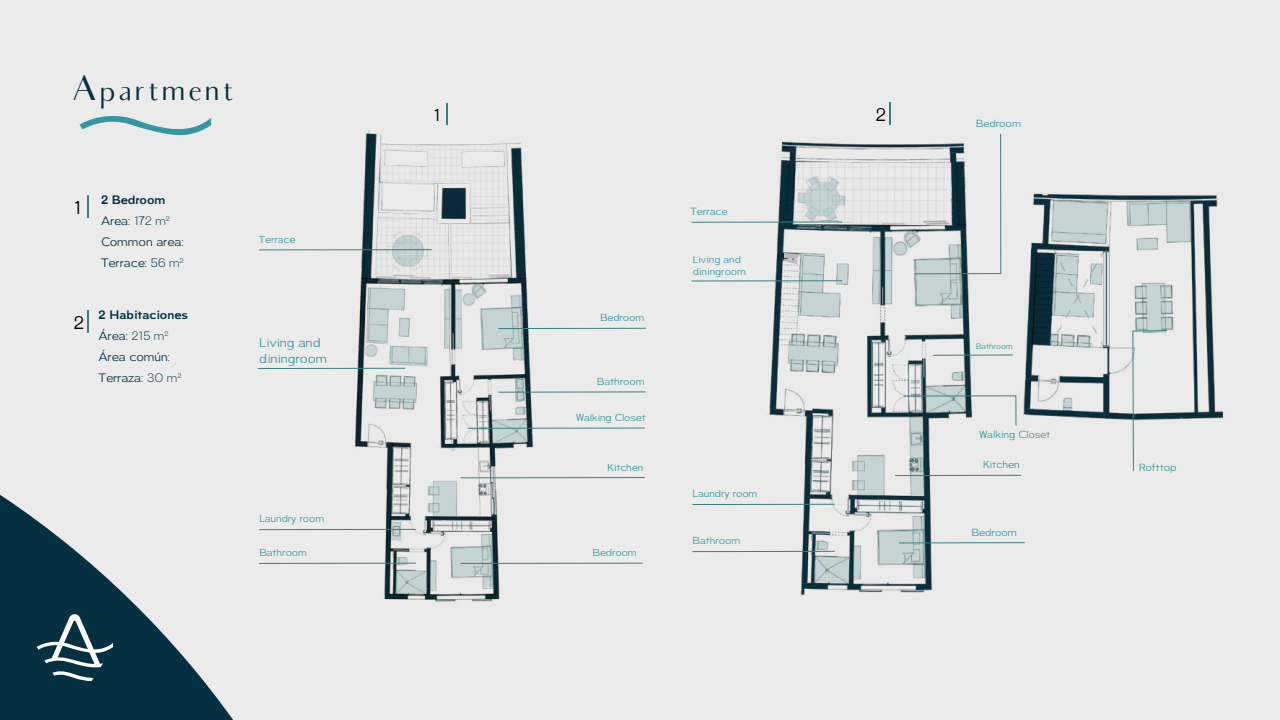
<style>
.page{position:relative;width:1280px;height:720px;background:#ebebeb}
.page>*{position:absolute;margin:0;border:0;box-sizing:border-box;transform-origin:0 0}
.t1{font:34.7px "Audrey";letter-spacing:-.025em;color:#043041}
.t2{font:18.1px "Aurel";color:#000}
.t3{font:16.8px "Aurel";color:#000}
.t4{font:12.7px/15.2px "Aurel";color:#3396a0}
.t5{font:12px/21px "Aurel";color:#043041}
.t6{font:10.2px "Aurel";color:#3396a0}
.t7{font:10px "Aurel";color:#3396a0}
.t8{font:9.9px/11.9px "Aurel";color:#3396a0}
.t9{font:7.8px "Aurel";color:#3396a0}
.s1{font-weight:700}
.s2{font-weight:300}
</style>
<div class="page">
<img style="left:757px;top:102px;width:467px;height:494px">
<svg style="left:1063px;top:398px;width:9px;height:13px"></svg>
<svg style="left:1050px;top:334px;width:41px;height:13px"></svg>
<svg style="left:1052px;top:253px;width:50px;height:64px"></svg>
<svg style="left:1052px;top:200px;width:55px;height:44px;background:#c0cece"></svg>
<svg style="left:1126px;top:201px;width:65px;height:49px"></svg>
<hr style="left:895px;top:475px;width:126px;height:1px;background:#388080">
<hr style="left:899px;top:543px;width:126px;height:1px;background:#388080">
<hr style="left:692px;top:551px;width:143px;height:1px;background:#388080">
<hr style="left:692px;top:504px;width:143px;height:1px;background:#388080">
<hr style="left:933px;top:355px;width:80px;height:1px;background:#388080">
<hr style="left:692px;top:281px;width:150px;height:1px;background:#388080">
<hr style="left:692px;top:222px;width:150px;height:1px;background:#388080">
<svg style="left:783px;top:253px;width:66px;height:64px"></svg>
<svg style="left:873px;top:237px;width:19px;height:67px"></svg>
<svg style="left:789px;top:334px;width:50px;height:38px;background:#b9c7c7"></svg>
<svg style="left:894px;top:242px;width:13px;height:13px"></svg>
<svg style="left:904px;top:133px;width:97px;height:185px"></svg>
<svg style="left:903px;top:372px;width:113px;height:123px"></svg>
<svg style="left:852px;top:455px;width:32px;height:40px"></svg>
<svg style="left:878px;top:516px;width:48px;height:61px"></svg>
<svg style="left:814px;top:541px;width:47px;height:42px"></svg>
<svg style="left:798px;top:176px;width:48px;height:46px"></svg>
<img style="left:339px;top:129px;width:225px;height:473px">
<svg style="left:515px;top:378px;width:10px;height:23px"></svg>
<div style="left:392px;top:235px;width:32px;height:32px;background:#c0cfcf;border-radius:50%"></div>
<svg style="left:367px;top:288px;width:60px;height:77px"></svg>
<div style="left:463px;top:294px;width:11px;height:11px;background:#c5d3d3;border-radius:50%"></div>
<svg style="left:444px;top:289px;width:7px;height:59px"></svg>
<div style="left:455px;top:290px;width:6px;height:58px;background:#c5d4d4"></div>
<svg style="left:373px;top:375px;width:44px;height:34px"></svg>
<svg style="left:472px;top:284px;width:52px;height:76px"></svg>
<div style="left:366px;top:345px;width:11px;height:11px;background:#c5d3d3;border-radius:50%"></div>
<svg style="left:491px;top:407px;width:36px;height:36px"></svg>
<svg style="left:428px;top:481px;width:29px;height:35px"></svg>
<svg style="left:391px;top:522px;width:10px;height:17px"></svg>
<svg style="left:451px;top:534px;width:42px;height:54px"></svg>
<div style="left:430px;top:560px;width:6px;height:29px;background:#c5d4d4"></div>
<svg style="left:396px;top:557px;width:11px;height:6px"></svg>
<svg style="left:396px;top:570px;width:30px;height:24px"></svg>
<hr style="left:461px;top:477px;width:184px;height:1px;background:#388080">
<hr style="left:461px;top:563px;width:182px;height:1px;background:#388080">
<hr style="left:259px;top:563px;width:157px;height:1px;background:#388080">
<hr style="left:259px;top:529px;width:157px;height:1px;background:#388080">
<hr style="left:468px;top:428px;width:177px;height:1px;background:#388080">
<hr style="left:498px;top:392px;width:148px;height:1px;background:#388080">
<hr style="left:498px;top:328px;width:148px;height:1px;background:#388080">
<hr style="left:258px;top:368px;width:147px;height:1px;background:#388080">
<hr style="left:259px;top:249px;width:173px;height:1px;background:#388080">
<svg style="left:88px;top:195px;width:1px;height:23px"></svg>
<svg style="left:88px;top:311px;width:1px;height:22px"></svg>
<hr style="left:446px;top:103px;width:2px;height:21px;background:#388080">
<svg style="left:890px;top:103px;width:1px;height:22px"></svg>
<svg style="left:1133px;top:283px;width:39px;height:188px"></svg>
<svg style="left:79px;top:116px;width:132px;height:20px"></svg>
<svg style="left:0;top:393px;width:360px;height:327px"></svg>
<svg style="left:37px;top:613px;width:76px;height:68px;background:#385a68"></svg>
<h1 class="t1" style="left:71px;top:75px;width:166px">Apartment</h1>
<h3 class="t3" style="left:433px;top:105px;width:8px">1</h3>
<h2 class="t2" style="left:875px;top:104px;width:12px">2</h2>
<h2 class="t2" style="left:73px;top:197px;width:9px">1</h2>
<p class="t5" style="left:101px;top:189px;width:84px"><span class="s1">2 Bedroom<br></span>Area: <span class="s2">172 m</span><sup>2<br></sup>Common area:<br>Terrace: <span class="s2">56 m</span><sup>2</sup></p>
<h2 class="t2" style="left:73px;top:312px;width:12px">2</h2>
<p class="t5" style="left:99px;top:305px;width:91px"><span class="s1">2 Habitaciones<br></span>Área: <span class="s2">215 m</span><sup>2<br></sup>Área común:<br>Terraza: <span class="s2">30 m</span><sup>2</sup></p>
<p class="t7" style="left:259px;top:233px;width:38px">Terrace</p>
<p class="t4" style="left:259px;top:336px;width:69px">Living and diningroom</p>
<p class="t7" style="left:259px;top:513px;width:66px">Laundry room</p>
<p class="t7" style="left:600px;top:312px;width:46px">Bedroom</p>
<p class="t7" style="left:597px;top:376px;width:49px">Bathroom</p>
<p class="t7" style="left:576px;top:412px;width:71px">Walking Closet</p>
<p class="t7" style="left:607px;top:461px;width:38px">Kitchen</p>
<p class="t7" style="left:259px;top:547px;width:49px">Bathroom</p>
<p class="t7" style="left:593px;top:547px;width:46px">Bedroom</p>
<p class="t6" style="left:690px;top:205px;width:39px">Terrace</p>
<p class="t8" style="left:693px;top:254px;width:55px">Living and diningroom</p>
<p class="t7" style="left:693px;top:488px;width:66px">Laundry room</p>
<p class="t7" style="left:693px;top:535px;width:49px">Bathroom</p>
<p class="t6" style="left:976px;top:117px;width:47px">Bedroom</p>
<p class="t9" style="left:976px;top:341px;width:39px">Bathroom</p>
<p class="t6" style="left:979px;top:428px;width:73px">Walking Closet</p>
<p class="t6" style="left:983px;top:459px;width:38px">Kitchen</p>
<p class="t6" style="left:972px;top:526px;width:47px">Bedroom</p>
<p class="t6" style="left:1139px;top:461px;width:39px">Rofttop</p>
</div>
